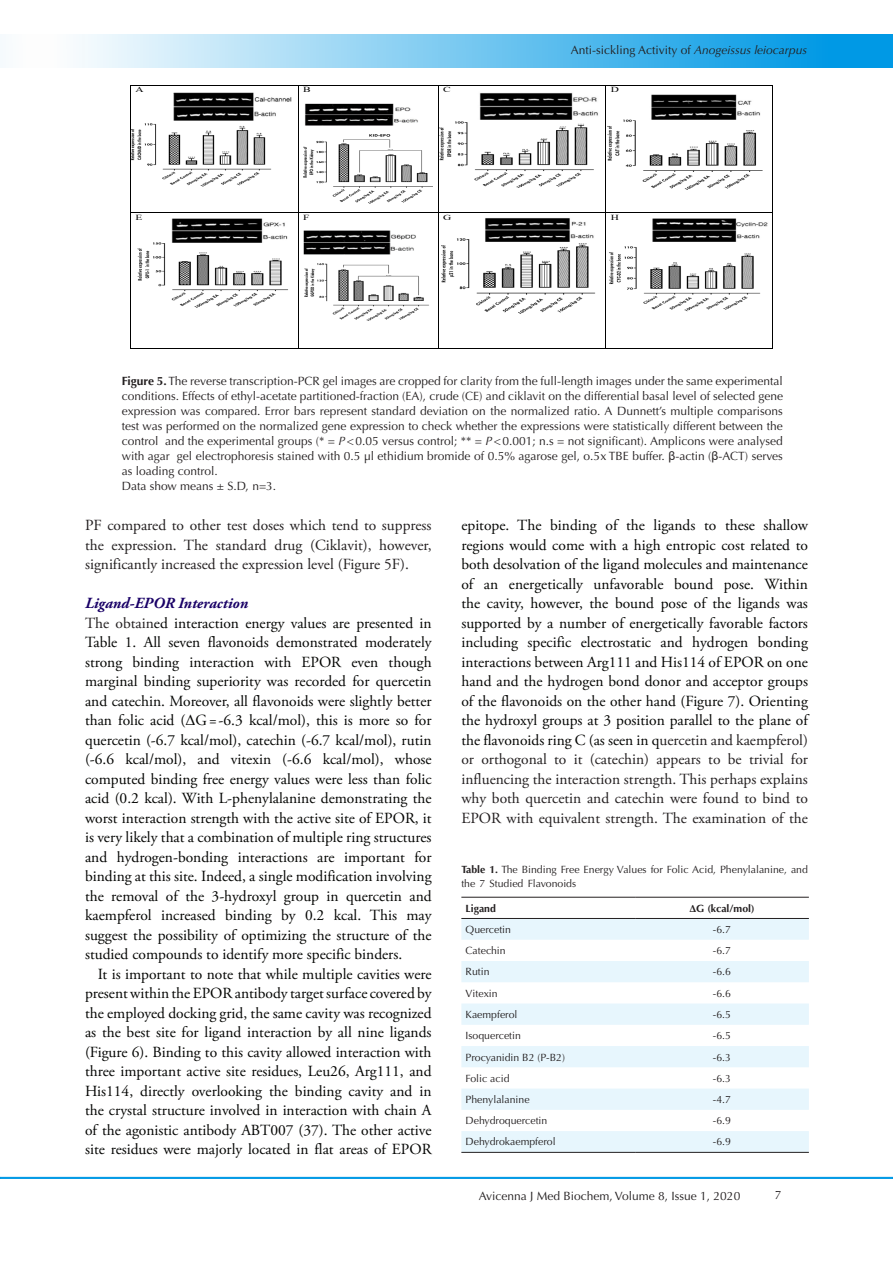
<style>
.page{position:relative;width:893px;height:1263px;background:#fff}
.page>*{position:absolute;margin:0;border:0;box-sizing:border-box;transform-origin:0 0}
.t1{font:15.45px/19.5px "Adobe Garamond Pro";color:#040503;text-align:justify}
.t2{font:15.45px/19.5px "Adobe Garamond Pro";color:#231f20;text-align:justify}
.heading_1{font:italic 700 15.45px "Adobe Garamond Pro";color:#190066}
.t3{font:12px/15px "Optima LT Std";color:#231f20;text-align:justify}
.t4{font:10.5px/13.5px "Optima LT Std";color:#231f20}
.t5{font:700 10.5px "Optima LT Std";color:#231f20}
.t6{font:7.8px "Times New Roman";color:#000;scale:1.45 1}
.s1{font-style:italic}
.s2{font-weight:700}
.s3{font-family:"Arial"}
.s4{color:#231f20}
.s5{font-family:"Times New Roman"}
</style>
<div class="page">
<hr style="left:0;top:1177px;width:893px;height:2px;background:#0099e5">
<div style="left:0;top:35px;width:892px;height:33px;background:linear-gradient(to right,#fff,#0093e3)"></div>
<svg style="left:461px;top:919px;width:348px;height:63px"></svg>
<svg style="left:461px;top:1003px;width:348px;height:149px;fill:#e7f6fd"></svg>
<hr style="left:461px;top:897px;width:174px;height:1px;background:#231f20">
<hr style="left:635px;top:897px;width:174px;height:1px;background:#231f20">
<hr style="left:461px;top:918px;width:174px;height:1px;background:#231f20">
<hr style="left:635px;top:918px;width:174px;height:1px;background:#231f20">
<hr style="left:461px;top:1152px;width:174px;height:1px;background:#231f20">
<hr style="left:635px;top:1152px;width:174px;height:1px;background:#231f20">
<hr style="left:131px;top:85px;width:167px;height:1px;background:#000">
<hr style="left:298px;top:85px;width:140px;height:1px;background:#000">
<hr style="left:438px;top:85px;width:167px;height:1px;background:#000">
<hr style="left:606px;top:85px;width:167px;height:1px;background:#000">
<hr style="left:130px;top:85px;width:1px;height:127px;background:#000">
<hr style="left:298px;top:85px;width:1px;height:127px;background:#000">
<hr style="left:438px;top:85px;width:1px;height:127px;background:#000">
<hr style="left:605px;top:85px;width:1px;height:127px;background:#000">
<hr style="left:773px;top:85px;width:1px;height:127px;background:#000">
<hr style="left:131px;top:212px;width:167px;height:1px;background:#000">
<hr style="left:298px;top:212px;width:140px;height:1px;background:#000">
<hr style="left:438px;top:212px;width:167px;height:1px;background:#000">
<hr style="left:606px;top:212px;width:167px;height:1px;background:#000">
<hr style="left:130px;top:213px;width:1px;height:135px;background:#000">
<hr style="left:131px;top:348px;width:167px;height:1px;background:#000">
<hr style="left:298px;top:213px;width:1px;height:135px;background:#000">
<hr style="left:298px;top:348px;width:140px;height:1px;background:#000">
<hr style="left:438px;top:213px;width:1px;height:135px;background:#000">
<hr style="left:438px;top:348px;width:167px;height:1px;background:#000">
<hr style="left:605px;top:213px;width:1px;height:135px;background:#000">
<hr style="left:606px;top:348px;width:167px;height:1px;background:#000">
<hr style="left:773px;top:213px;width:1px;height:135px;background:#000">
<img style="left:305px;top:103px;width:113px;height:23px">
<img style="left:303px;top:135px;width:129px;height:68px">
<img style="left:303px;top:231px;width:113px;height:23px">
<img style="left:304px;top:264px;width:125px;height:57px">
<img style="left:173px;top:92px;width:118px;height:29px">
<img style="left:131px;top:124px;width:141px;height:63px">
<img style="left:479px;top:93px;width:119px;height:27px">
<img style="left:439px;top:121px;width:155px;height:67px">
<img style="left:607px;top:119px;width:156px;height:70px">
<img style="left:651px;top:94px;width:110px;height:25px">
<img style="left:171px;top:218px;width:117px;height:24px">
<img style="left:137px;top:242px;width:151px;height:66px">
<img style="left:485px;top:218px;width:109px;height:18px">
<img style="left:441px;top:236px;width:155px;height:77px">
<img style="left:652px;top:218px;width:116px;height:23px">
<img style="left:609px;top:246px;width:152px;height:66px">
<p class="t3" style="left:571px;top:42px;width:238px">Anti-sickling Activity of <span class="s1">Anogeissus leiocarpus</span></p>
<p class="t6" style="left:136px;top:84px;width:7px">A</p>
<p class="t6" style="left:303px;top:84px;width:7px">B</p>
<p class="t6" style="left:443px;top:84px;width:7px">C</p>
<p class="t6" style="left:611px;top:84px;width:7px">D</p>
<p class="t6" style="left:136px;top:212px;width:6px">E</p>
<p class="t6" style="left:303px;top:212px;width:6px">F</p>
<p class="t6" style="left:443px;top:212px;width:7px">G</p>
<p class="t6" style="left:611px;top:212px;width:7px">H</p>
<p class="t3" style="left:122px;top:373px;width:663px"><span class="s2">Figure 5.</span> The reverse transcription-PCR gel images are cropped for clarity from the full-length images under the same experimental conditions. Effects of ethyl-acetate partitioned-fraction (EA), crude (CE) and ciklavit on the differential basal level of selected gene expression was compared. Error bars represent standard deviation on the normalized ratio. A Dunnett’s multiple comparisons test was performed on the normalized gene expression to check whether the expressions were statistically different between the control and the experimental groups (* = <span class="s1">P</span>&lt;0.05 versus control; ** = <span class="s1">P</span>&lt;0.001; n.s = not significant). Amplicons were analysed with agar gel electrophoresis stained with 0.5 µl ethidium bromide of 0.5% agarose gel, o.5x TBE buffer. <span class="s3">β</span>-actin (<span class="s3">β</span>-ACT) serves as loading control.</p>
<p class="t3" style="left:122px;top:478px;width:156px">Data show means ± S.D, n=3.</p>
<p class="t2" style="left:85px;top:516px;width:348px">PF compared to other test doses which tend to suppress the expression. The standard drug (Ciklavit), however, significantly increased the expression level (Figure 5F).</p>
<p class="heading_1" style="left:85px;top:594px;width:165px">Ligand-EPOR Interaction</p>
<p class="t1" style="left:85px;top:613px;width:348px"><span class="s4">The obtain</span>ed interaction energy values are presented in Table 1. All seven flavonoids demonstrated moderately strong binding interaction with EPOR even though marginal binding superiority was recorded for quercetin and catechin. Moreover, all flavonoids were slightly better than folic acid (<span class="s5">Δ</span>G=-6.3 kcal/mol), this is more so for quercetin (-6.7 kcal/mol), catechin (-6.7 kcal/mol), rutin (-6.6 kcal/mol), and vitexin (-6.6 kcal/mol), whose computed binding free energy values were less than folic acid (0.2 kcal). With L-phenylalanine demonstrating the worst interaction strength with the active site of EPOR, it is very likely that a combination of multiple ring structures and hydrogen-bonding interactions are important for binding at this site. Indeed, a single modification involving the removal of the 3-hydroxyl group in quercetin and kaempferol increased binding by 0.2 kcal. This may suggest the possibility of optimizing the structure of the studied compounds to identify more specific binders.</p>
<p class="t1" style="left:85px;top:964px;width:348px;text-indent:13px">It is important to note that while multiple cavities were present within the EPOR antibody target surface covered by the employed docking grid, the same cavity was recognized as the best site for ligand interaction by all nine ligands (Figure 6). Binding to this cavity allowed interaction with three important active site residues, Leu26, Arg111, and His114, directly overlooking the binding cavity and in the crystal structure involved in interaction with chain A of the agonistic antibody ABT007 (37). The other active site residues were majorly located in flat areas of EPOR</p>
<p class="t1" style="left:461px;top:516px;width:348px">epitope. The binding of the ligands to these shallow regions would come with a high entropic cost related to both desolvation of the ligand molecules and maintenance of an energetically unfavorable bound pose. Within the cavity, however, the bound pose of the ligands was supported by a number of energetically favorable factors including specific electrostatic and hydrogen bonding interactions between Arg111 and His114 of EPOR on one hand and the hydrogen bond donor and acceptor groups of the flavonoids on the other hand (Figure 7). Orienting the hydroxyl groups at 3 position parallel to the plane of the flavonoids ring C (as seen in q<span class="s4">uercetin and kaempferol) or orthogonal to it (catechin) appears to be trivial for influencing the interaction strength. This perhaps explains why both quercetin and catechin were found to bind to EPOR with equivalent strength. The examination of the</span></p>
<p class="t4" style="left:461px;top:863px;width:348px"><span class="s2">Table 1.</span> The Binding Free Energy Values for Folic Acid, Phenylalanine, and the 7 Studied Flavonoids</p>
<p class="t5" style="left:466px;top:902px;width:32px">Ligand</p>
<p class="t5" style="left:689px;top:902px;width:67px">ΔG (kcal/mol)</p>
<p class="t4" style="left:466px;top:923px;width:47px">Quercetin</p>
<p class="t4" style="left:713px;top:923px;width:20px">-6.7</p>
<p class="t4" style="left:466px;top:944px;width:42px">Catechin</p>
<p class="t4" style="left:713px;top:944px;width:20px">-6.7</p>
<p class="t4" style="left:466px;top:965px;width:25px">Rutin</p>
<p class="t4" style="left:713px;top:965px;width:20px">-6.6</p>
<p class="t4" style="left:466px;top:986px;width:34px">Vitexin</p>
<p class="t4" style="left:713px;top:986px;width:20px">-6.6</p>
<p class="t4" style="left:466px;top:1008px;width:53px">Kaempferol</p>
<p class="t4" style="left:713px;top:1008px;width:20px">-6.5</p>
<p class="t4" style="left:466px;top:1029px;width:57px">Isoquercetin</p>
<p class="t4" style="left:713px;top:1029px;width:20px">-6.5</p>
<p class="t4" style="left:466px;top:1050px;width:101px">Procyanidin B2 (P-B2)</p>
<p class="t4" style="left:713px;top:1050px;width:20px">-6.3</p>
<p class="t4" style="left:466px;top:1072px;width:45px">Folic acid</p>
<p class="t4" style="left:713px;top:1072px;width:20px">-6.3</p>
<p class="t4" style="left:466px;top:1093px;width:66px">Phenylalanine</p>
<p class="t4" style="left:713px;top:1093px;width:20px">-4.7</p>
<p class="t4" style="left:466px;top:1114px;width:83px">Dehydroquercetin</p>
<p class="t4" style="left:713px;top:1114px;width:20px">-6.9</p>
<p class="t4" style="left:466px;top:1135px;width:92px">Dehydrokaempferol</p>
<p class="t4" style="left:713px;top:1135px;width:20px">-6.9</p>
<p class="t3" style="left:479px;top:1189px;width:263px">Avicenna J Med Biochem, Volume 8, Issue 1, 2020</p>
<p class="t3" style="left:775px;top:1188px;width:8px">7</p>
</div>
